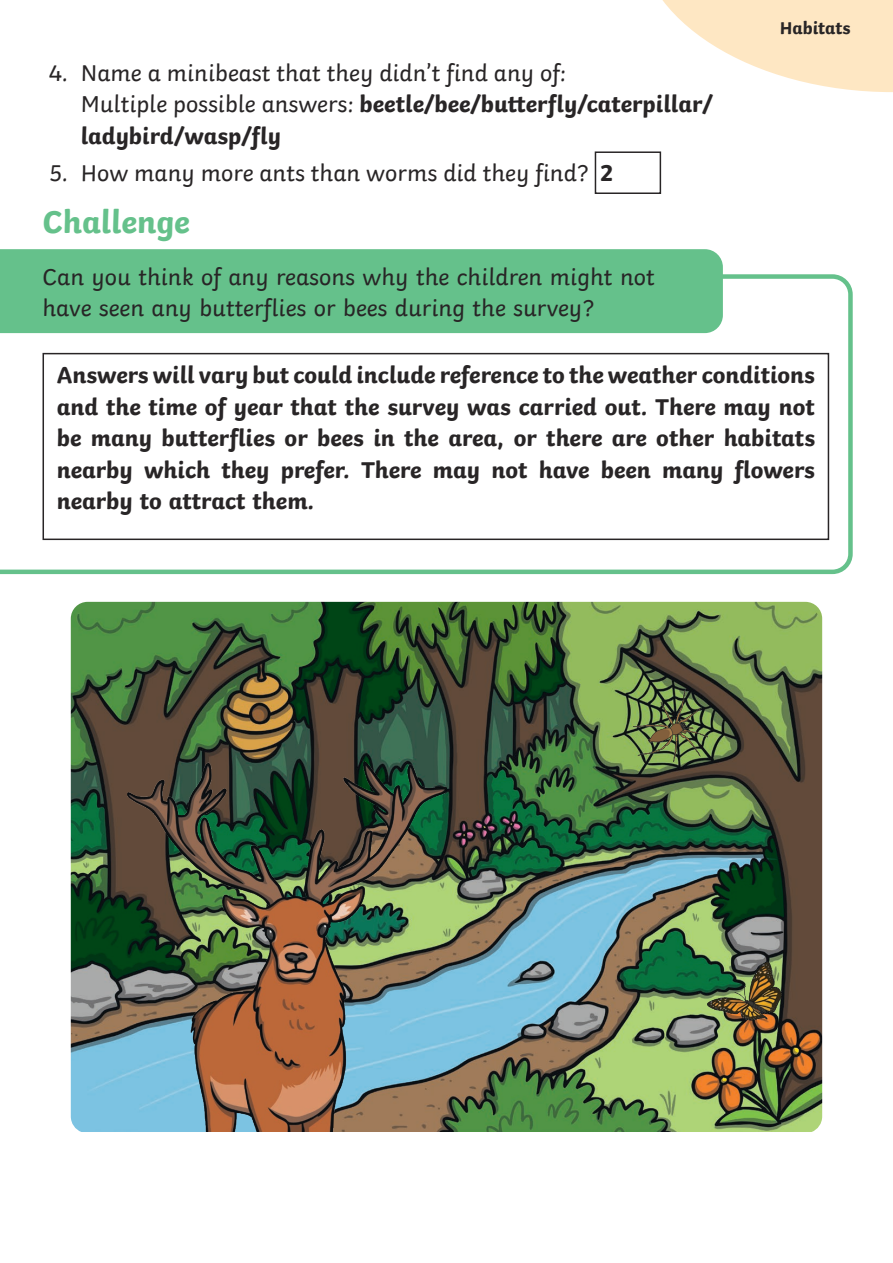
<style>
.page{position:relative;width:893px;height:1263px;background:#fff}
.page>*{position:absolute;margin:0;border:0;box-sizing:border-box;transform-origin:0 0}
.Heading_2{font:700 33px "Twinkl";color:#65c18b}
.KS1_Body_Copy{font:700 24px/31.5px "Twinkl";color:#282526;text-align:justify}
.KS1_Body_Copy-2{font:24px/31.5px "Twinkl";color:#282526}
.KS2_Body_Copy{font:700 18px "Twinkl";color:#282526}
.s1{font-weight:700}
</style>
<div class="page">
<svg style="left:662px;top:0;width:231px;height:92px"></svg>
<div style="left:595px;top:151px;width:66px;height:43px;border:2px solid #282526"></div>
<svg style="left:0;top:274px;width:853px;height:300px"></svg>
<div style="left:0;top:249px;width:723px;height:84px;background:#65c18b"></div>
<div style="left:43px;top:353px;width:786px;height:187px;border:2px solid #282526"></div>
<img style="left:71px;top:602px;width:751px;height:530px">
<img style="left:127px;top:761px;width:319px;height:370px">
<img style="left:634px;top:689px;width:74px;height:72px">
<img style="left:708px;top:961px;width:74px;height:58px">
<p class="KS1_Body_Copy-2" style="left:81px;top:55px;width:634px;text-indent:-32px">4. Name a minibeast that they didn’t find any of:<br>Multiple possible answers: <span class="s1">beetle/bee/butterfly/caterpillar/ ladybird/wasp/fly</span></p>
<p class="KS1_Body_Copy-2" style="left:49px;top:155px;width:541px">5. How many more ants than worms did they find?</p>
<p class="KS1_Body_Copy" style="left:600px;top:154px;width:14px">2</p>
<p class="Heading_2" style="left:43px;top:194px;width:149px">Challenge</p>
<p class="KS1_Body_Copy-2" style="left:43px;top:259px;width:614px">Can you think of any reasons why the children might not have seen any butterflies or bees during the survey?</p>
<p class="KS2_Body_Copy" style="left:780px;top:13px;width:72px">Habitats</p>
<p class="KS1_Body_Copy" style="left:57px;top:357px;width:760px">Answers will vary but could include reference to the weather conditions and the time of year that the survey was carried out. There may not be many butterflies or bees in the area, or there are other habitats nearby which they prefer. There may not have been many flowers nearby to attract them.</p>
</div>
